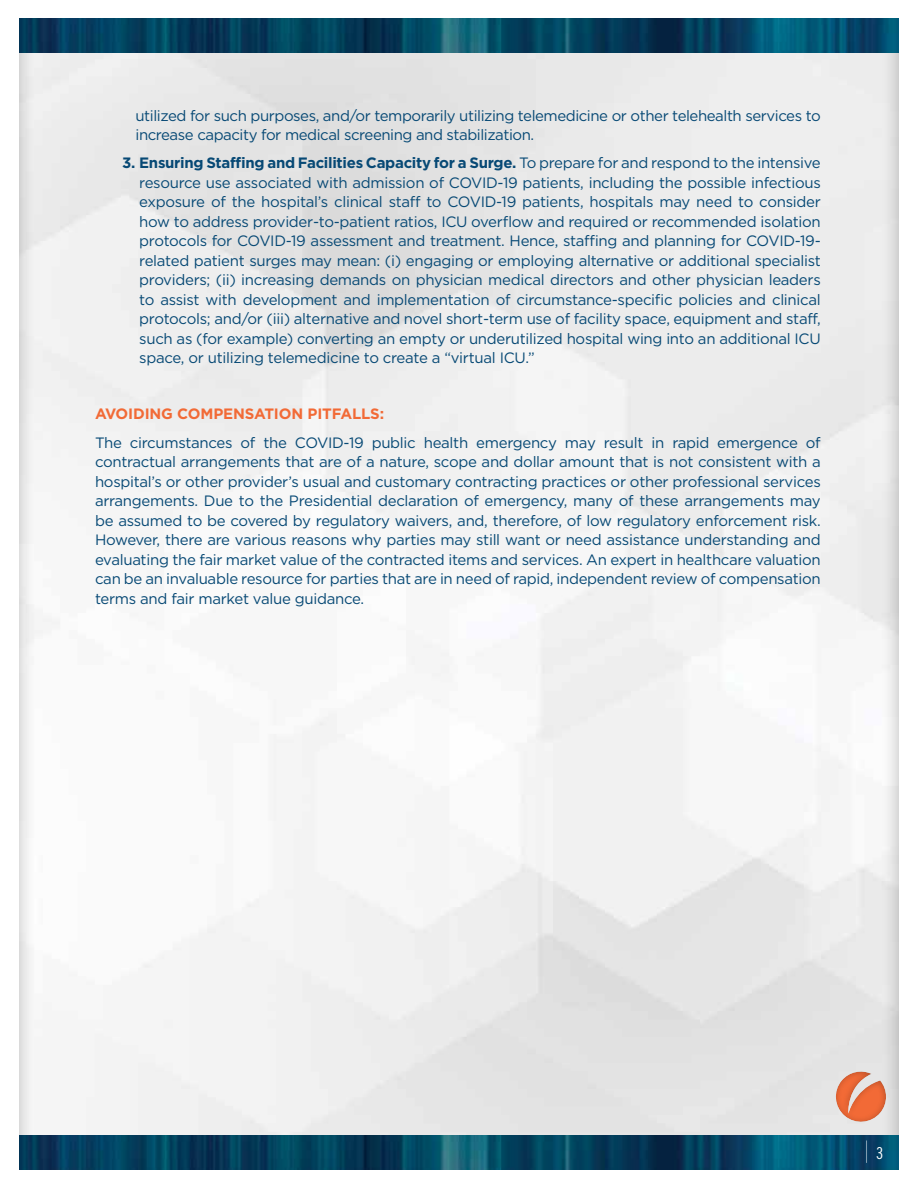
<style>
.page{position:relative;width:918px;height:1188px;background:#fff}
.page>*{position:absolute;margin:0;border:0;box-sizing:border-box;transform-origin:0 0}
.t1{font:16.5px "Trade Gothic Cond Eighteen";color:#fff}
.t2{font:15px/19.5px "Gotham";letter-spacing:-.03em;color:#074975;text-align:justify}
.t3{font:700 15px "Gotham";letter-spacing:-.01em;color:#f26a36}
.s1{font-weight:700}
</style>
<div class="page">
<div style="left:19px;top:17px;width:881px;height:1154px;background:#000;opacity:.27"></div>
<img style="left:19px;top:1135px;width:879px;height:35px">
<img style="left:19px;top:18px;width:879px;height:35px">
<svg style="left:824px;top:1059px;width:75px;height:75px;background:#e3bdae"></svg>
<svg style="left:866px;top:1140px;width:1px;height:23px"></svg>
<p class="t2" style="left:136px;top:105px;width:687px">utilized for such purposes, and/or temporarily utilizing telemedicine or other telehealth services to increase capacity for medical screening and stabilization.</p>
<p class="t2" style="left:139px;top:153px;width:683px;text-indent:-17px"><span class="s1">3. Ensuring Staffing and Facilities Capacity for a Surge.</span> To prepare for and respond to the intensive resource use associated with admission of COVID-19 patients, including the possible infectious exposure of the hospital’s clinical staff to COVID-19 patients, hospitals may need to consider how to address provider-to-patient ratios, ICU overflow and required or recommended isolation protocols for COVID-19 assessment and treatment. Hence, staffing and planning for COVID-19- related patient surges may mean: (i) engaging or employing alternative or additional specialist providers; (ii) increasing demands on physician medical directors and other physician leaders to assist with development and implementation of circumstance-specific policies and clinical protocols; and/or (iii) alternative and novel short-term use of facility space, equipment and staff, such as (for example) converting an empty or underutilized hospital wing into an additional ICU space, or utilizing telemedicine to create a “virtual ICU.”</p>
<p class="t3" style="left:95px;top:405px;width:291px">AVOIDING COMPENSATION PITFALLS:</p>
<p class="t2" style="left:95px;top:432px;width:727px">The circumstances of the COVID-19 public health emergency may result in rapid emergence of contractual arrangements that are of a nature, scope and dollar amount that is not consistent with a hospital’s or other provider’s usual and customary contracting practices or other professional services arrangements. Due to the Presidential declaration of emergency, many of these arrangements may be assumed to be covered by regulatory waivers, and, therefore, of low regulatory enforcement risk.<br>However, there are various reasons why parties may still want or need assistance understanding and evaluating the fair market value of the contracted items and services. An expert in healthcare valuation can be an invaluable resource for parties that are in need of rapid, independent review of compensation terms and fair market value guidance.</p>
<p class="t1" style="left:876px;top:1143px;width:9px">3</p>
</div>
